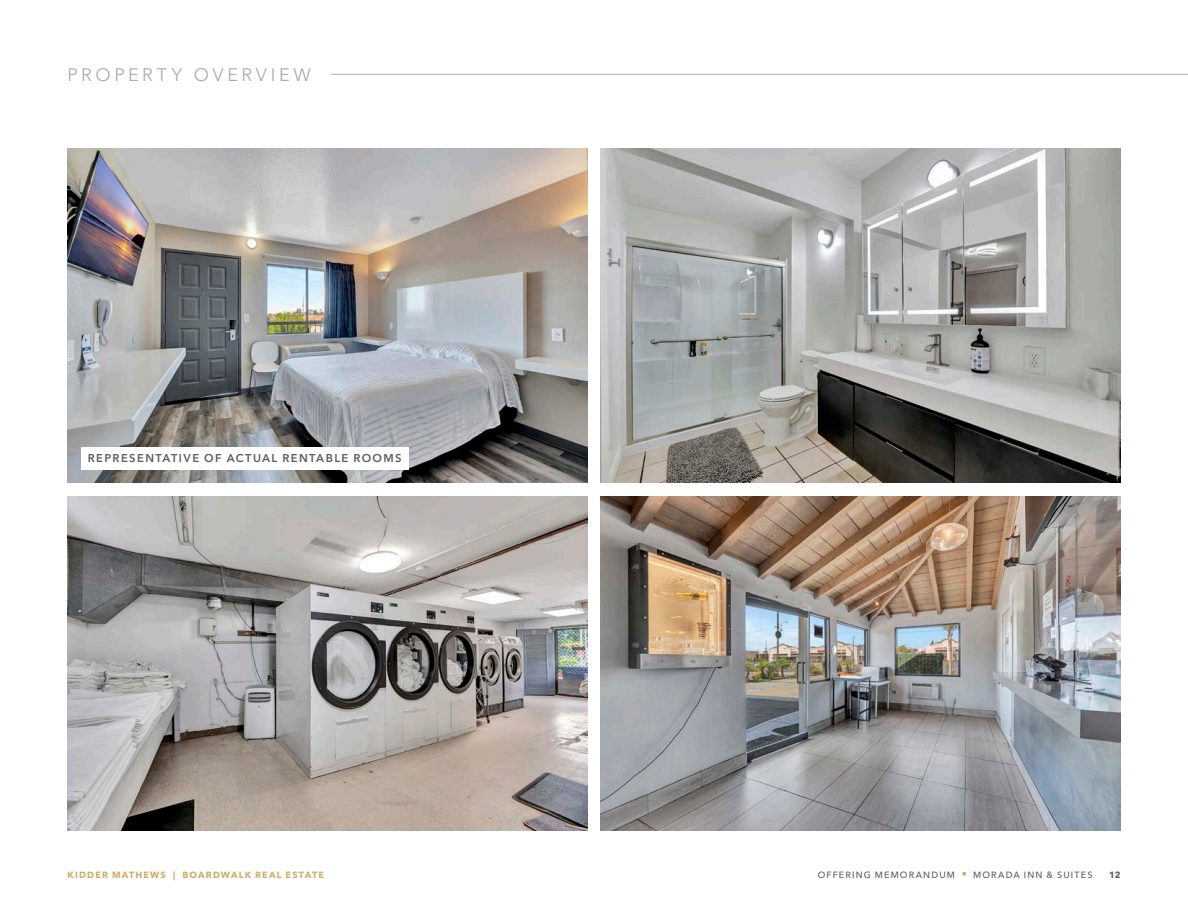
<style>
.page{position:relative;width:1188px;height:918px;background:#fff}
.page>*{position:absolute;margin:0;border:0;box-sizing:border-box;transform-origin:0 0}
.Section_Identifier_-_Sterling_2023{font:18px "Avenir Next LT Pro";letter-spacing:.2em;color:#afabac}
.Picture_Label_-_Ash_2023{font:600 11.25px "Avenir Next LT Pro";letter-spacing:.12em;color:#5e5d5d}
.t1{font:500 9px "Avenir Next LT Pro";letter-spacing:.13em;color:#5e5d5d}
.t2{font:700 9px "Avenir Next LT Pro";letter-spacing:.13em;color:#cbae6b}
.t3{font:700 9px "Avenir Next LT Pro";color:#5e5d5d}
.s1{color:#cbae6b}
</style>
<div class="page">
<hr style="left:331px;top:74px;width:857px;height:1px;background:#afabac">
<img style="left:68px;top:496px;width:519px;height:334px">
<img style="left:601px;top:149px;width:519px;height:334px">
<img style="left:601px;top:496px;width:519px;height:334px">
<img style="left:68px;top:149px;width:519px;height:334px">
<div style="left:81px;top:447px;width:327px;height:22px;background:#fff"></div>
<p class="Section_Identifier_-_Sterling_2023" style="left:68px;top:64px;width:245px">PROPERTY OVERVIEW</p>
<p class="Picture_Label_-_Ash_2023" style="left:88px;top:452px;width:315px">REPRESENTATIVE OF ACTUAL RENTABLE ROOMS</p>
<p class="t2" style="left:68px;top:869px;width:258px">KIDDER MATHEWS | BOARDWALK REAL ESTATE</p>
<p class="t1" style="left:818px;top:869px;width:276px">OFFERING MEMORANDUM <span class="s1">■</span> MORADA INN &amp; SUITES</p>
<p class="t3" style="left:1109px;top:869px;width:13px">12</p>
</div>
